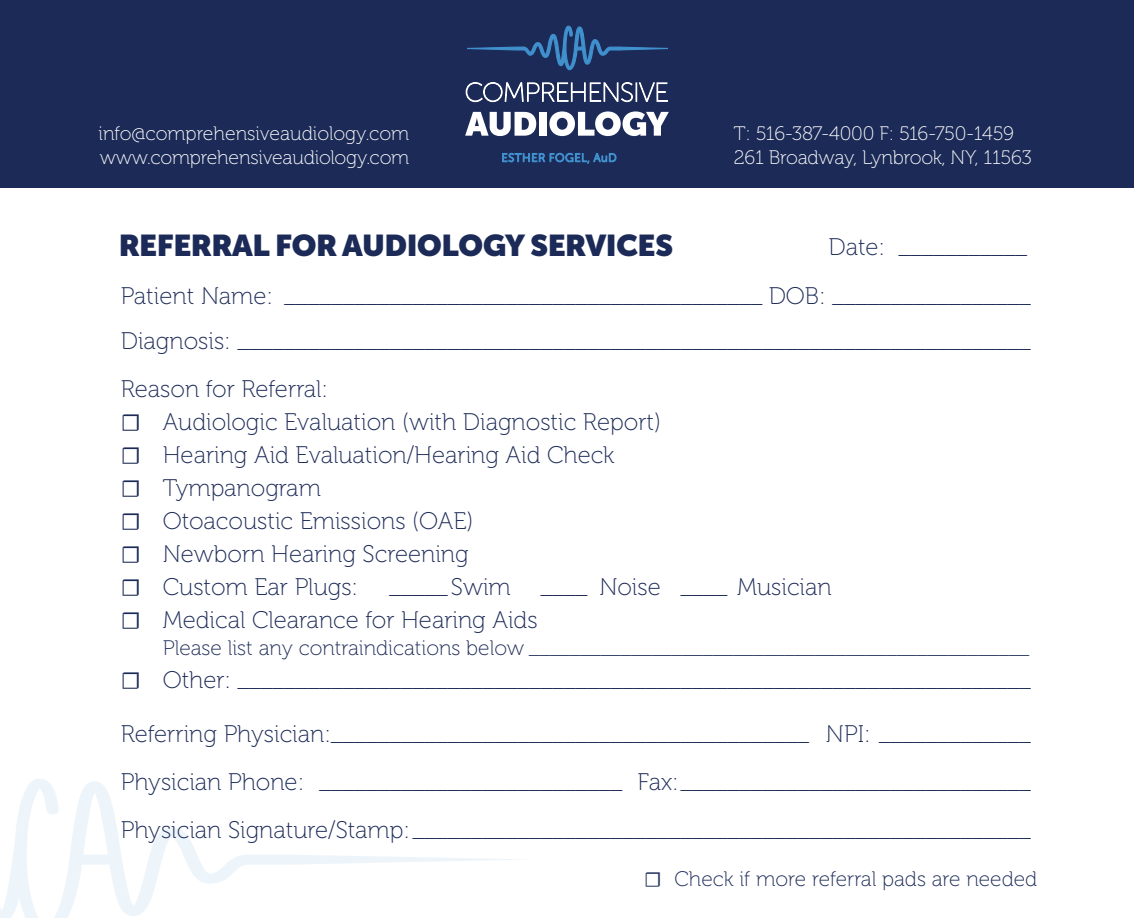
<style>
.page{position:relative;width:1134px;height:918px;background:#fff}
.page>*{position:absolute;margin:0;border:0;box-sizing:border-box;transform-origin:0 0}
.t1{font:900 30px "Museo Sans Display";color:#1c2a57}
.Paragraph_Style_1{font:24px "Museo 100";color:#1c2a57}
.Paragraph_Style_1-2{font:21px "Museo 100";color:#1c2a57}
.t2{font:19.5px "Museo 100";letter-spacing:-.01em;color:#fff}
.s1{font-family:"Minion Pro"}
</style>
<div class="page">
<div style="left:0;top:0;width:1134px;height:187px;background:#1c2a57"></div>
<svg style="left:0;top:779px;width:519px;height:139px"></svg>
<svg style="left:465px;top:112px;width:71px;height:24px"></svg>
<div style="left:539px;top:112px;width:7px;height:24px;background:#fff"></div>
<svg style="left:549px;top:111px;width:120px;height:25px"></svg>
<svg style="left:465px;top:25px;width:203px;height:77px"></svg>
<svg style="left:502px;top:152px;width:53px;height:11px"></svg>
<div style="left:555px;top:153px;width:10px;height:9px;border:1px solid #3f90cd;border-radius:50%"></div>
<div style="left:556px;top:154px;width:8px;height:8px;border:1px solid #3f90cd;border-radius:50%"></div>
<svg style="left:565px;top:152px;width:52px;height:12px"></svg>
<p class="t2" style="left:99px;top:123px;width:312px">info@comprehensiveaudiology.com</p>
<p class="t2" style="left:100px;top:147px;width:311px">www.comprehensiveaudiology.com</p>
<p class="t2" style="left:734px;top:123px;width:282px">T: 516-387-4000 F: 516-750-1459</p>
<p class="t2" style="left:734px;top:147px;width:299px">261 Broadway, Lynbrook, NY, 11563</p>
<p class="t1" style="left:119px;top:228px;width:555px">REFERRAL FOR AUDIOLOGY SERVICES</p>
<p class="Paragraph_Style_1" style="left:829px;top:234px;width:200px">Date: ___________</p>
<p class="Paragraph_Style_1" style="left:121px;top:283px;width:912px">Patient Name: _________________________________________ DOB: _________________</p>
<p class="Paragraph_Style_1" style="left:121px;top:328px;width:912px">Diagnosis: ____________________________________________________________________</p>
<p class="Paragraph_Style_1" style="left:121px;top:376px;width:209px">Reason for Referral:</p>
<p class="Paragraph_Style_1" style="left:121px;top:409px;width:542px"><span class="s1">☐</span> Audiologic Evaluation (with Diagnostic Report)</p>
<p class="Paragraph_Style_1" style="left:121px;top:442px;width:495px"><span class="s1">☐</span> Hearing Aid Evaluation/Hearing Aid Check</p>
<p class="Paragraph_Style_1" style="left:121px;top:475px;width:202px"><span class="s1">☐</span> Tympanogram</p>
<p class="Paragraph_Style_1" style="left:121px;top:508px;width:354px"><span class="s1">☐</span> Otoacoustic Emissions (OAE)</p>
<p class="Paragraph_Style_1" style="left:121px;top:541px;width:349px"><span class="s1">☐</span> Newborn Hearing Screening</p>
<p class="Paragraph_Style_1" style="left:121px;top:574px;width:239px"><span class="s1">☐</span> Custom Ear Plugs:</p>
<p class="Paragraph_Style_1" style="left:389px;top:574px;width:444px">_____ Swim ____ Noise ____ Musician</p>
<p class="Paragraph_Style_1" style="left:121px;top:607px;width:418px"><span class="s1">☐</span> Medical Clearance for Hearing Aids</p>
<p class="Paragraph_Style_1-2" style="left:163px;top:637px;width:868px">Please list any contraindications below _________________________________________________</p>
<p class="Paragraph_Style_1" style="left:121px;top:667px;width:912px"><span class="s1">☐</span> Other: ____________________________________________________________________</p>
<p class="Paragraph_Style_1" style="left:121px;top:721px;width:912px">Referring Physician:_________________________________________ NPI: _____________</p>
<p class="Paragraph_Style_1" style="left:121px;top:769px;width:912px">Physician Phone: __________________________ Fax:______________________________</p>
<p class="Paragraph_Style_1" style="left:121px;top:817px;width:912px">Physician Signature/Stamp:_____________________________________________________</p>
<p class="Paragraph_Style_1-2" style="left:644px;top:868px;width:395px"><span class="s1">☐</span> Check if more referral pads are needed</p>
</div>
